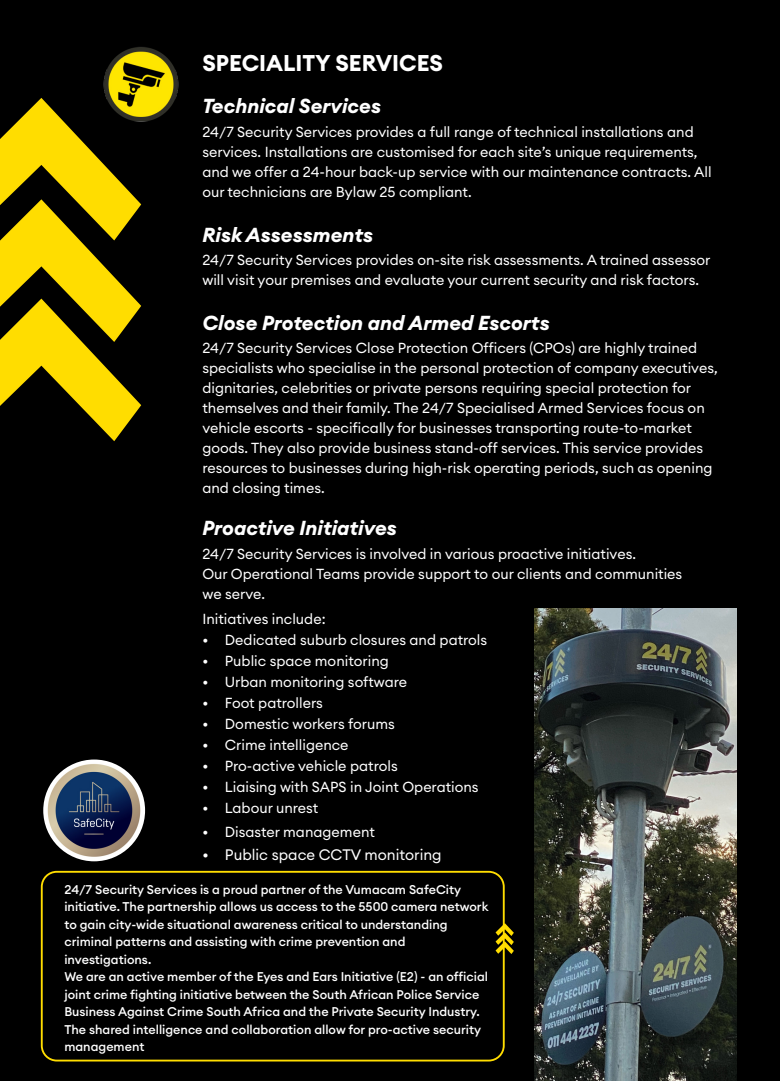
<style>
.page{position:relative;width:780px;height:1081px;background:#000}
.page>*{position:absolute;margin:0;border:0;box-sizing:border-box;transform-origin:0 0}
.t1{font:700 22.5px "Euclid Circular A";color:#fff}
.t2{font:italic 700 20px "Euclid Circular A";color:#fff}
.t3{font:15px "Euclid Circular A";color:#fff}
.t4{font:14.38px/20px "Euclid Circular A";color:#fff}
.t5{font:500 12.5px/17.5px "Euclid Circular A";color:#fff}
</style>
<div class="page">
<svg style="left:0;top:98px;width:141px;height:343px"></svg>
<img style="left:535px;top:608px;width:201px;height:473px">
<div style="left:41px;top:871px;width:463px;height:190px;border:2px solid #fd0;border-radius:15px"></div>
<svg style="left:495px;top:923px;width:19px;height:31px"></svg>
<img style="left:43px;top:759px;width:102px;height:102px;border-radius:51px">
<img style="left:97px;top:47px;width:82px;height:76px">
<h1 class="t1" style="left:202px;top:49px;width:242px">SPECIALITY SERVICES</h1>
<h2 class="t2" style="left:202px;top:93px;width:180px">Technical Services</h2>
<p class="t4" style="left:202px;top:122px;width:510px">24/7 Security Services provides a full range of technical installations and services. Installations are customised for each site’s unique requirements, and we offer a 24-hour back-up service with our maintenance contracts. All our technicians are Bylaw 25 compliant.</p>
<h2 class="t2" style="left:202px;top:222px;width:172px">Risk Assessments</h2>
<p class="t4" style="left:202px;top:250px;width:509px">24/7 Security Services provides on-site risk assessments. A trained assessor will visit your premises and evaluate your current security and risk factors.</p>
<h2 class="t2" style="left:202px;top:310px;width:349px">Close Protection and Armed Escorts</h2>
<p class="t4" style="left:202px;top:338px;width:517px">24/7 Security Services Close Protection Officers (CPOs) are highly trained specialists who specialise in the personal protection of company executives, dignitaries, celebrities or private persons requiring special protection for themselves and their family. The 24/7 Specialised Armed Services focus on vehicle escorts - specifically for businesses transporting route-to-market goods. They also provide business stand-off services. This service provides resources to businesses during high-risk operating periods, such as opening and closing times.</p>
<h2 class="t2" style="left:202px;top:515px;width:196px">Proactive Initiatives</h2>
<p class="t4" style="left:202px;top:544px;width:481px">24/7 Security Services is involved in various proactive initiatives.<br>Our Operational Teams provide support to our clients and communities we serve.</p>
<p class="t4" style="left:202px;top:608px;width:125px">Initiatives include:</p>
<p class="t4" style="left:202px;top:629px;width:286px">• Dedicated suburb closures and patrols</p>
<p class="t4" style="left:202px;top:650px;width:188px">• Public space monitoring</p>
<p class="t4" style="left:202px;top:671px;width:206px">• Urban monitoring software</p>
<p class="t4" style="left:202px;top:692px;width:122px">• Foot patrollers</p>
<p class="t4" style="left:202px;top:713px;width:194px">• Domestic workers forums</p>
<p class="t4" style="left:202px;top:734px;width:148px">• Crime intelligence</p>
<p class="t4" style="left:202px;top:755px;width:197px">• Pro-active vehicle patrols</p>
<p class="t4" style="left:202px;top:776px;width:278px">• Liaising with SAPS in Joint Operations</p>
<p class="t4" style="left:202px;top:798px;width:117px">• Labour unrest</p>
<p class="t4" style="left:202px;top:821px;width:174px">• Disaster management</p>
<p class="t3" style="left:202px;top:845px;width:241px">• Public space CCTV monitoring</p>
<p class="t5" style="left:64px;top:881px;width:425px">24/7 Security Services is a proud partner of the Vumacam SafeCity initiative. The partnership allows us access to the 5500 camera network to gain city-wide situational awareness critical to understanding criminal patterns and assisting with crime prevention and investigations.<br>We are an active member of the Eyes and Ears Initiative (E2) - an official joint crime fighting initiative between the South African Police Service Business Against Crime South Africa and the Private Security Industry.<br>The shared intelligence and collaboration allow for pro-active security management</p>
</div>
